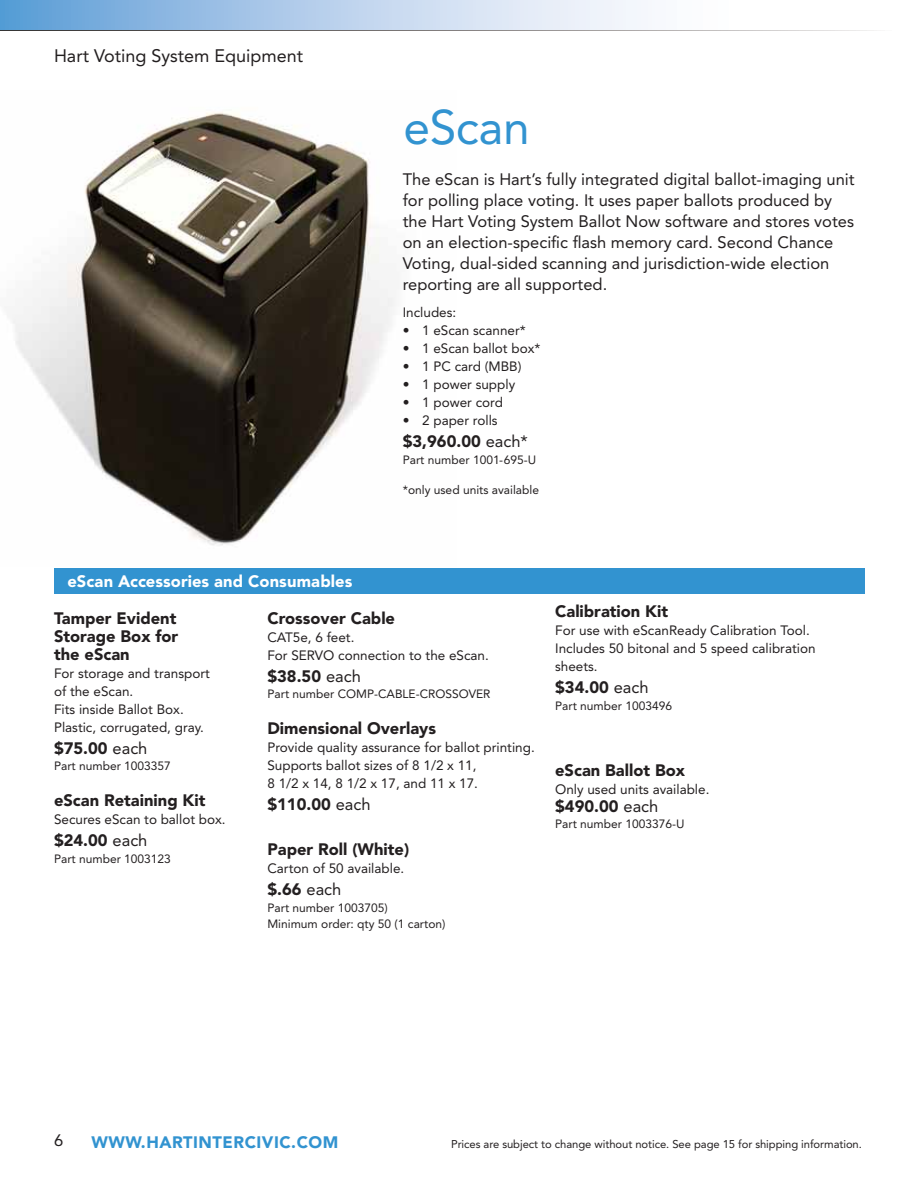
<style>
.page{position:relative;width:918px;height:1188px;background:#fff}
.page>*{position:absolute;margin:0;border:0;box-sizing:border-box;transform-origin:0 0}
.t1{font:48px "Avenir LT Std";letter-spacing:-.01em;color:#3293d0}
.t2{font:18px "Avenir LT Std";color:#231f20}
.t3{font:16.5px/21px "Avenir LT Std";color:#231f20}
.t4{font:900 16.5px/18px "Avenir LT Std";color:#231f20;text-align:justify}
.t5{font:900 16.5px "Avenir LT Std";letter-spacing:.005em;color:#fff}
.t6{font:900 16.5px "Avenir LT Std";letter-spacing:.03em;color:#3293d0}
.t7{font:13.5px/18px "Avenir LT Std";color:#231f20}
.t8{font:12px/16.5px "Avenir LT Std";color:#231f20}
.t9{font:11.25px "Avenir LT Std";letter-spacing:-.005em;color:#231f20}
.s1{font-weight:400}
</style>
<div class="page">
<svg style="left:0;top:0;width:641px;height:30px;background:#b0cdea"></svg>
<svg style="left:0;top:30px;width:877px;height:1px"></svg>
<img style="left:5px;top:112px;width:390px;height:433px">
<div style="left:54px;top:569px;width:810px;height:25px;background:#3293d0"></div>
<h2 class="t2" style="left:54px;top:48px;width:251px">Hart Voting System Equipment</h2>
<h1 class="t1" style="left:404px;top:107px;width:128px">eScan</h1>
<p class="t3" style="left:403px;top:170px;width:453px">The eScan is Hart’s fully integrated digital ballot-imaging unit for polling place voting. It uses paper ballots produced by the Hart Voting System Ballot Now software and stores votes on an election-specific flash memory card. Second Chance Voting, dual-sided scanning and jurisdiction-wide election reporting are all supported.</p>
<p class="t7" style="left:403px;top:304px;width:55px">Includes:</p>
<p class="t7" style="left:403px;top:322px;width:125px">• 1 eScan scanner*</p>
<p class="t7" style="left:403px;top:340px;width:139px">• 1 eScan ballot box*</p>
<p class="t7" style="left:403px;top:358px;width:120px">• 1 PC card (MBB)</p>
<p class="t7" style="left:403px;top:376px;width:114px">• 1 power supply</p>
<p class="t7" style="left:403px;top:394px;width:102px">• 1 power cord</p>
<p class="t7" style="left:403px;top:412px;width:96px">• 2 paper rolls</p>
<p class="t4" style="left:403px;top:434px;width:127px">$3,960.00 <span class="s1">each*</span></p>
<p class="t8" style="left:403px;top:452px;width:135px">Part number 1001-695-U</p>
<p class="t8" style="left:403px;top:482px;width:138px">*only used units available</p>
<p class="t5" style="left:68px;top:574px;width:286px">eScan Accessories and Consumables</p>
<p class="t4" style="left:54px;top:610px;width:126px">Tamper Evident Storage Box for the eScan</p>
<p class="t7" style="left:54px;top:665px;width:157px">For storage and transport of the eScan.<br>Fits inside Ballot Box.<br>Plastic, corrugated, gray.</p>
<p class="t4" style="left:54px;top:740px;width:95px">$75.00 <span class="s1">each</span></p>
<p class="t8" style="left:54px;top:759px;width:118px">Part number 1003357</p>
<p class="t4" style="left:54px;top:793px;width:153px">eScan Retaining Kit</p>
<p class="t7" style="left:54px;top:812px;width:173px">Secures eScan to ballot box.</p>
<p class="t4" style="left:54px;top:833px;width:95px">$24.00 <span class="s1">each</span></p>
<p class="t8" style="left:54px;top:851px;width:118px">Part number 1003123</p>
<p class="t4" style="left:267px;top:610px;width:129px">Crossover Cable</p>
<p class="t7" style="left:267px;top:629px;width:223px">CAT5e, 6 feet.<br>For SERVO connection to the eScan.</p>
<p class="t4" style="left:267px;top:668px;width:95px">$38.50 <span class="s1">each</span></p>
<p class="t8" style="left:267px;top:687px;width:225px">Part number COMP-CABLE-CROSSOVER</p>
<p class="t4" style="left:267px;top:721px;width:170px">Dimensional Overlays</p>
<p class="t7" style="left:267px;top:740px;width:269px">Provide quality assurance for ballot printing.<br>Supports ballot sizes of 8 1/2 x 11,<br>8 1/2 x 14, 8 1/2 x 17, and 11 x 17.</p>
<p class="t4" style="left:267px;top:797px;width:105px">$110.00 <span class="s1">each</span></p>
<p class="t4" style="left:267px;top:842px;width:143px">Paper Roll (White)</p>
<p class="t7" style="left:267px;top:860px;width:138px">Carton of 50 available.</p>
<p class="t4" style="left:267px;top:882px;width:75px">$.66 <span class="s1">each</span></p>
<p class="t8" style="left:267px;top:900px;width:180px">Part number 1003705)<br>Minimum order: qty 50 (1 carton)</p>
<p class="t4" style="left:555px;top:604px;width:115px">Calibration Kit</p>
<p class="t7" style="left:555px;top:622px;width:262px">For use with eScanReady Calibration Tool.<br>Includes 50 bitonal and 5 speed calibration sheets.</p>
<p class="t4" style="left:555px;top:680px;width:95px">$34.00 <span class="s1">each</span></p>
<p class="t8" style="left:555px;top:698px;width:118px">Part number 1003496</p>
<p class="t4" style="left:555px;top:762px;width:131px">eScan Ballot Box</p>
<p class="t7" style="left:555px;top:781px;width:156px">Only used units available.</p>
<p class="t4" style="left:555px;top:798px;width:105px">$490.00 <span class="s1">each</span></p>
<p class="t8" style="left:555px;top:817px;width:131px">Part number 1003376-U</p>
<p class="t3" style="left:54px;top:1131px;width:11px">6</p>
<p class="t6" style="left:91px;top:1135px;width:248px">WWW.HARTINTERCIVIC.COM</p>
<p class="t9" style="left:451px;top:1139px;width:412px">Prices are subject to change without notice. See page 15 for shipping information.</p>
</div>
